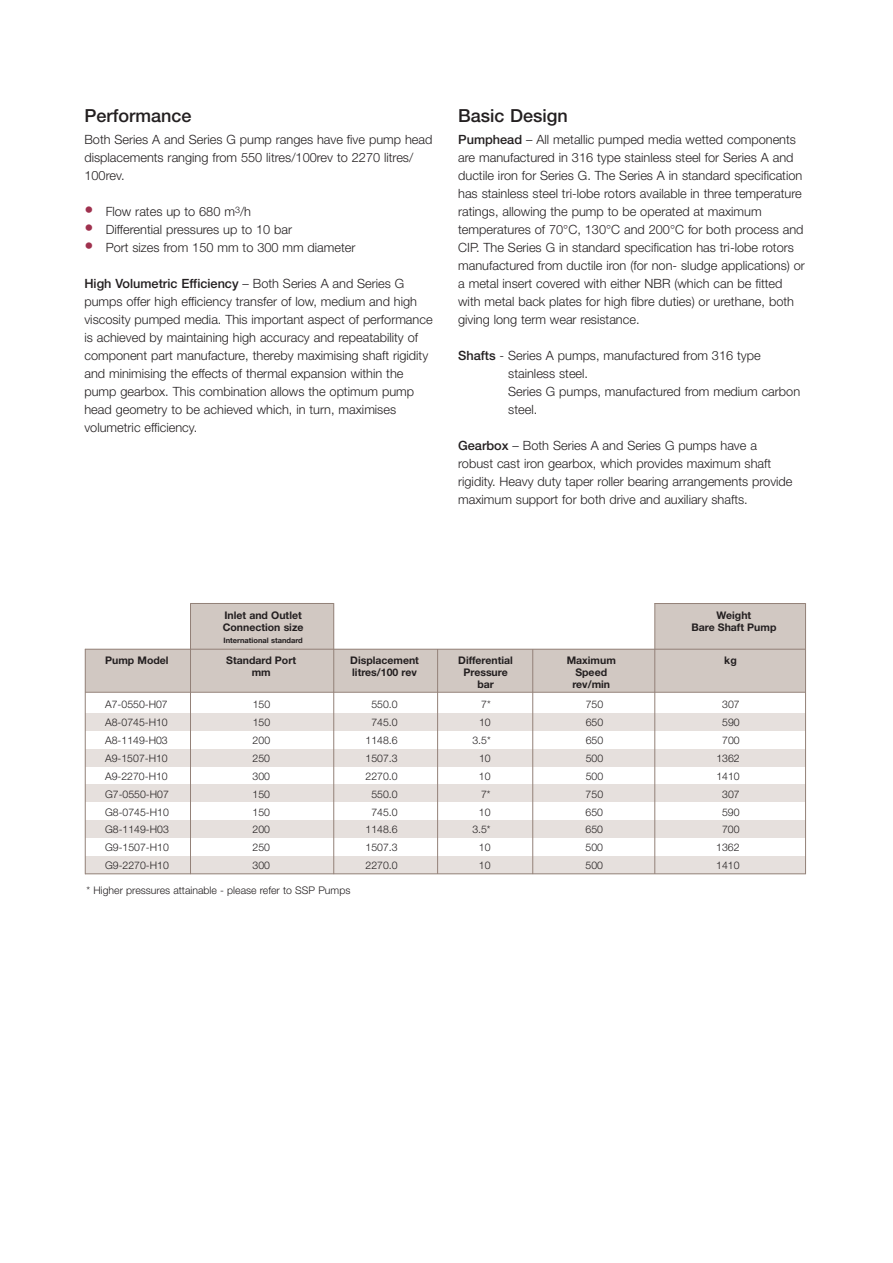
<style>
.page{position:relative;width:893px;height:1263px;background:#fff}
.page>*{position:absolute;margin:0;border:0;box-sizing:border-box;transform-origin:0 0}
.t1{font:500 18px "Helvetica Neue";color:#231f20}
.t2{font:300 12.75px/18px "Helvetica Neue";color:#231f20}
.t3{font:300 10.5px "Helvetica Neue";color:#231f20}
.t4{font:700 10.5px/12px "Helvetica Neue";color:#231f20;text-align:center}
.t5{font:700 7.5px "Helvetica Neue";color:#231f20}
.s1{font-size:18px;color:#9f314e}
.s2{font-weight:500}
</style>
<div class="page">
<div style="left:655px;top:603px;width:151px;height:89px;background:#d1c8c2"></div>
<div style="left:85px;top:713px;width:721px;height:18px;background:#e6e0dd"></div>
<div style="left:85px;top:748px;width:721px;height:18px;background:#e6e0dd"></div>
<div style="left:85px;top:784px;width:721px;height:18px;background:#e6e0dd"></div>
<div style="left:85px;top:820px;width:721px;height:18px;background:#e6e0dd"></div>
<div style="left:85px;top:856px;width:721px;height:17px;background:#e6e0dd"></div>
<div style="left:190px;top:603px;width:144px;height:89px;background:#d1c8c2"></div>
<div style="left:86px;top:649px;width:569px;height:43px;background:#d1c8c2"></div>
<hr style="left:85px;top:692px;width:720px;height:1px;background:#938178">
<hr style="left:654px;top:603px;width:151px;height:1px;background:#938178">
<hr style="left:85px;top:649px;width:720px;height:1px;background:#938178">
<hr style="left:654px;top:603px;width:1px;height:271px;background:#938178">
<hr style="left:190px;top:603px;width:1px;height:271px;background:#938178">
<hr style="left:333px;top:603px;width:1px;height:271px;background:#938178">
<hr style="left:437px;top:649px;width:1px;height:225px;background:#938178">
<hr style="left:532px;top:649px;width:1px;height:225px;background:#938178">
<hr style="left:85px;top:649px;width:1px;height:225px;background:#938178">
<hr style="left:805px;top:603px;width:1px;height:271px;background:#938178">
<hr style="left:190px;top:603px;width:144px;height:1px;background:#938178">
<hr style="left:85px;top:873px;width:720px;height:1px;background:#938178">
<h1 class="t1" style="left:84px;top:105px;width:109px">Performance</h1>
<p class="t2" style="left:84px;top:130px;width:350px">Both Series A and Series G pump ranges have five pump head displacements ranging from 550 litres/100rev to 2270 litres/<br>100rev.</p>
<p class="t2" style="left:84px;top:202px;width:168px"><span class="s1">•</span> Flow rates up to 680 m<sup>3</sup>/h</p>
<p class="t2" style="left:84px;top:220px;width:209px"><span class="s1">•</span> Differential pressures up to 10 bar</p>
<p class="t2" style="left:84px;top:238px;width:273px"><span class="s1">•</span> Port sizes from 150 mm to 300 mm diameter</p>
<p class="t2" style="left:84px;top:274px;width:350px"><span class="s2">High Volumetric Efficiency</span> – Both Series A and Series G pumps offer high efficiency transfer of low, medium and high viscosity pumped media. This important aspect of performance is achieved by maintaining high accuracy and repeatability of component part manufacture, thereby maximising shaft rigidity and minimising the effects of thermal expansion within the pump gearbox. This combination allows the optimum pump head geometry to be achieved which, in turn, maximises volumetric efficiency.</p>
<h1 class="t1" style="left:458px;top:105px;width:111px">Basic Design</h1>
<p class="t2" style="left:458px;top:130px;width:348px"><span class="s2">Pumphead</span> – All metallic pumped media wetted components are manufactured in 316 type stainless steel for Series A and ductile iron for Series G. The Series A in standard specification has stainless steel tri-lobe rotors available in three temperature ratings, allowing the pump to be operated at maximum temperatures of 70°C, 130°C and 200°C for both process and CIP. The Series G in standard specification has tri-lobe rotors manufactured from ductile iron (for non- sludge applications) or a metal insert covered with either NBR (which can be fitted with metal back plates for high fibre duties) or urethane, both giving long term wear resistance.</p>
<p class="t2" style="left:508px;top:346px;width:293px;text-indent:-50px"><span class="s2">Shafts</span> - Series A pumps, manufactured from 316 type stainless steel.<br>Series G pumps, manufactured from medium carbon steel.</p>
<p class="t2" style="left:458px;top:436px;width:336px"><span class="s2">Gearbox</span> – Both Series A and Series G pumps have a robust cast iron gearbox, which provides maximum shaft rigidity. Heavy duty taper roller bearing arrangements provide maximum support for both drive and auxiliary shafts.</p>
<p class="t4" style="left:223px;top:609px;width:82px;text-align:left">Inlet and Outlet<br>Connection size</p>
<p class="t5" style="left:223px;top:635px;width:81px">International standard</p>
<p class="t4" style="left:691px;top:609px;width:87px">Weight<br>Bare Shaft Pump</p>
<p class="t4" style="left:105px;top:654px;width:65px">Pump Model</p>
<p class="t4" style="left:226px;top:654px;width:71px">Standard Port</p>
<p class="t4" style="left:724px;top:654px;width:14px">kg</p>
<p class="t4" style="left:252px;top:666px;width:21px">mm</p>
<p class="t3" style="left:105px;top:698px;width:64px">A7-0550-H07</p>
<p class="t3" style="left:253px;top:698px;width:19px">150</p>
<p class="t3" style="left:371px;top:698px;width:28px">550.0</p>
<p class="t3" style="left:481px;top:698px;width:11px">7*</p>
<p class="t3" style="left:586px;top:698px;width:19px">750</p>
<p class="t3" style="left:722px;top:698px;width:19px">307</p>
<p class="t3" style="left:105px;top:716px;width:64px">A8-0745-H10</p>
<p class="t3" style="left:253px;top:716px;width:19px">150</p>
<p class="t3" style="left:371px;top:716px;width:28px">745.0</p>
<p class="t3" style="left:479px;top:716px;width:13px">10</p>
<p class="t3" style="left:586px;top:716px;width:19px">650</p>
<p class="t3" style="left:722px;top:716px;width:19px">590</p>
<p class="t3" style="left:105px;top:734px;width:64px">A8-1149-H03</p>
<p class="t3" style="left:253px;top:734px;width:19px">200</p>
<p class="t3" style="left:366px;top:734px;width:34px">1148.6</p>
<p class="t3" style="left:472px;top:734px;width:20px">3.5*</p>
<p class="t3" style="left:586px;top:734px;width:19px">650</p>
<p class="t3" style="left:722px;top:734px;width:19px">700</p>
<p class="t3" style="left:105px;top:752px;width:64px">A9-1507-H10</p>
<p class="t3" style="left:253px;top:752px;width:19px">250</p>
<p class="t3" style="left:366px;top:752px;width:34px">1507.3</p>
<p class="t3" style="left:479px;top:752px;width:13px">10</p>
<p class="t3" style="left:586px;top:752px;width:19px">500</p>
<p class="t3" style="left:716px;top:752px;width:25px">1362</p>
<p class="t3" style="left:105px;top:770px;width:64px">A9-2270-H10</p>
<p class="t3" style="left:253px;top:770px;width:19px">300</p>
<p class="t3" style="left:366px;top:770px;width:34px">2270.0</p>
<p class="t3" style="left:479px;top:770px;width:13px">10</p>
<p class="t3" style="left:586px;top:770px;width:19px">500</p>
<p class="t3" style="left:716px;top:770px;width:25px">1410</p>
<p class="t3" style="left:105px;top:787px;width:65px">G7-0550-H07</p>
<p class="t3" style="left:253px;top:787px;width:19px">150</p>
<p class="t3" style="left:371px;top:787px;width:28px">550.0</p>
<p class="t3" style="left:481px;top:787px;width:11px">7*</p>
<p class="t3" style="left:586px;top:787px;width:19px">750</p>
<p class="t3" style="left:722px;top:787px;width:19px">307</p>
<p class="t3" style="left:105px;top:805px;width:65px">G8-0745-H10</p>
<p class="t3" style="left:253px;top:805px;width:19px">150</p>
<p class="t3" style="left:371px;top:805px;width:28px">745.0</p>
<p class="t3" style="left:479px;top:805px;width:13px">10</p>
<p class="t3" style="left:586px;top:805px;width:19px">650</p>
<p class="t3" style="left:722px;top:805px;width:19px">590</p>
<p class="t3" style="left:105px;top:823px;width:65px">G8-1149-H03</p>
<p class="t3" style="left:253px;top:823px;width:19px">200</p>
<p class="t3" style="left:365px;top:823px;width:34px">1148.6</p>
<p class="t3" style="left:472px;top:823px;width:20px">3.5*</p>
<p class="t3" style="left:586px;top:823px;width:19px">650</p>
<p class="t3" style="left:722px;top:823px;width:19px">700</p>
<p class="t3" style="left:105px;top:841px;width:65px">G9-1507-H10</p>
<p class="t3" style="left:253px;top:841px;width:19px">250</p>
<p class="t3" style="left:365px;top:841px;width:34px">1507.3</p>
<p class="t3" style="left:479px;top:841px;width:13px">10</p>
<p class="t3" style="left:586px;top:841px;width:19px">500</p>
<p class="t3" style="left:716px;top:841px;width:25px">1362</p>
<p class="t3" style="left:105px;top:859px;width:65px">G9-2270-H10</p>
<p class="t3" style="left:253px;top:859px;width:19px">300</p>
<p class="t3" style="left:365px;top:859px;width:34px">2270.0</p>
<p class="t3" style="left:479px;top:859px;width:13px">10</p>
<p class="t3" style="left:586px;top:859px;width:19px">500</p>
<p class="t3" style="left:716px;top:859px;width:25px">1410</p>
<p class="t4" style="left:350px;top:654px;width:70px;text-align:left">Displacement litres/100 rev</p>
<p class="t4" style="left:458px;top:654px;width:56px">Differential<br>Pressure bar</p>
<p class="t4" style="left:567px;top:654px;width:51px">Maximum<br>Speed rev/min</p>
<p class="t3" style="left:87px;top:884px;width:265px">* Higher pressures attainable - please refer to SSP Pumps</p>
</div>
